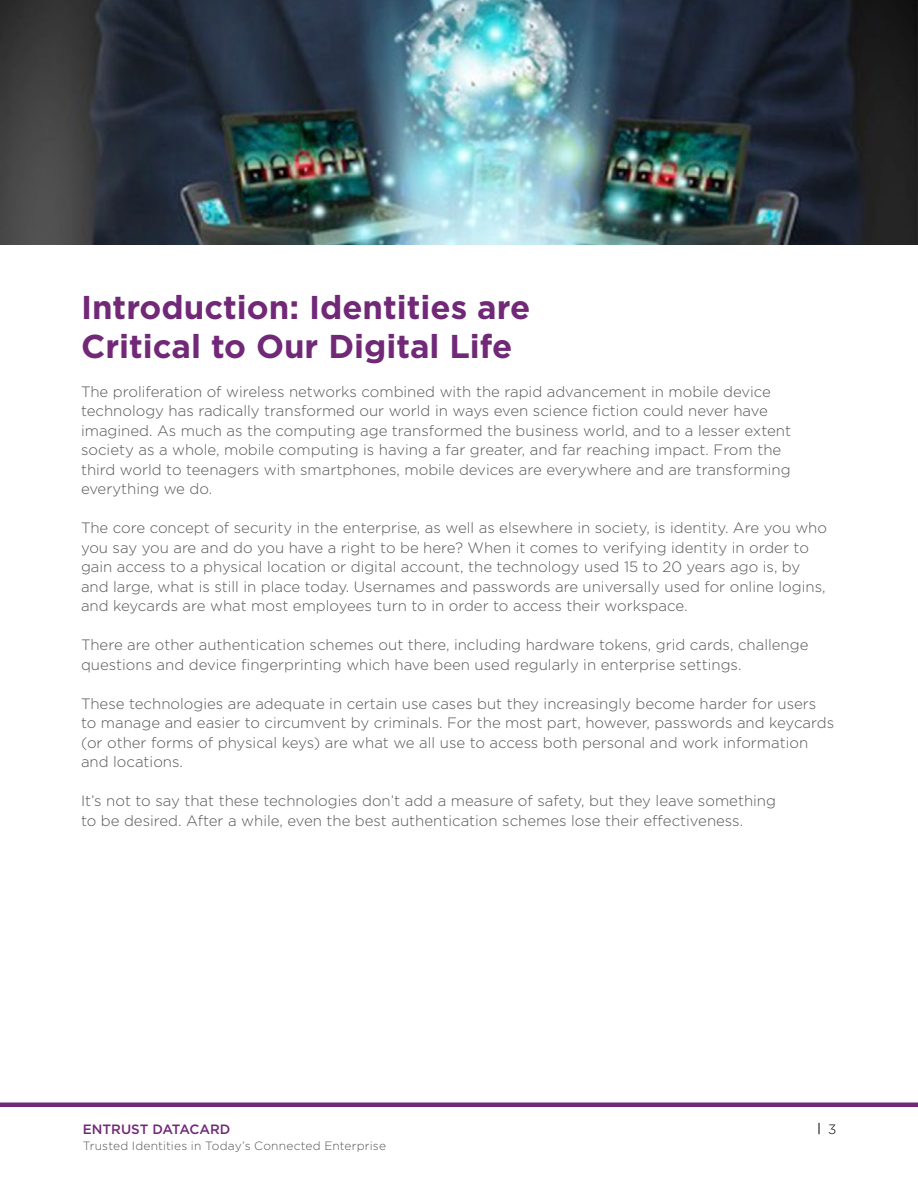
<style>
.page{position:relative;width:918px;height:1188px;background:#fff}
.page>*{position:absolute;margin:0;border:0;box-sizing:border-box;transform-origin:0 0}
.t1{font:700 33px/39px "Gotham";color:#702877}
.body{font:300 15px/19.5px "Gotham";color:#56565a}
.t2{font:500 13.5px "Gotham";color:#702877}
.t3{font:300 13.5px "Gotham";color:#000}
.t4{font:300 12px "Gotham";letter-spacing:.015em;color:#56565a}
</style>
<div class="page">
<div style="left:0;top:1102px;width:918px;height:5px;background:#702877"></div>
<img style="left:0;top:0;width:918px;height:245px">
<p class="t1" style="left:81px;top:287px;width:451px">Introduction: Identities are<br>Critical to Our Digital Life</p>
<p class="body" style="left:81px;top:382px;width:712px">The proliferation of wireless networks combined with the rapid advancement in mobile device technology has radically transformed our world in ways even science fiction could never have imagined. As much as the computing age transformed the business world, and to a lesser extent society as a whole, mobile computing is having a far greater, and far reaching impact. From the third world to teenagers with smartphones, mobile devices are everywhere and are transforming everything we do.</p>
<p class="body" style="left:81px;top:518px;width:748px">The core concept of security in the enterprise, as well as elsewhere in society, is identity. Are you who you say you are and do you have a right to be here? When it comes to verifying identity in order to gain access to a physical location or digital account, the technology used 15 to 20 years ago is, by and large, what is still in place today. Usernames and passwords are universally used for online logins, and keycards are what most employees turn to in order to access their workspace.</p>
<p class="body" style="left:81px;top:635px;width:729px">There are other authentication schemes out there, including hardware tokens, grid cards, challenge questions and device fingerprinting which have been used regularly in enterprise settings.</p>
<p class="body" style="left:81px;top:694px;width:755px">These technologies are adequate in certain use cases but they increasingly become harder for users to manage and easier to circumvent by criminals. For the most part, however, passwords and keycards (or other forms of physical keys) are what we all use to access both personal and work information and locations.</p>
<p class="body" style="left:81px;top:791px;width:697px">It’s not to say that these technologies don’t add a measure of safety, but they leave something to be desired. After a while, even the best authentication schemes lose their effectiveness.</p>
<p class="t2" style="left:83px;top:1122px;width:149px">ENTRUST DATACARD</p>
<p class="t3" style="left:828px;top:1122px;width:10px">3</p>
<p class="t4" style="left:83px;top:1139px;width:305px">Trusted Identities in Today’s Connected Enterprise</p>
</div>
